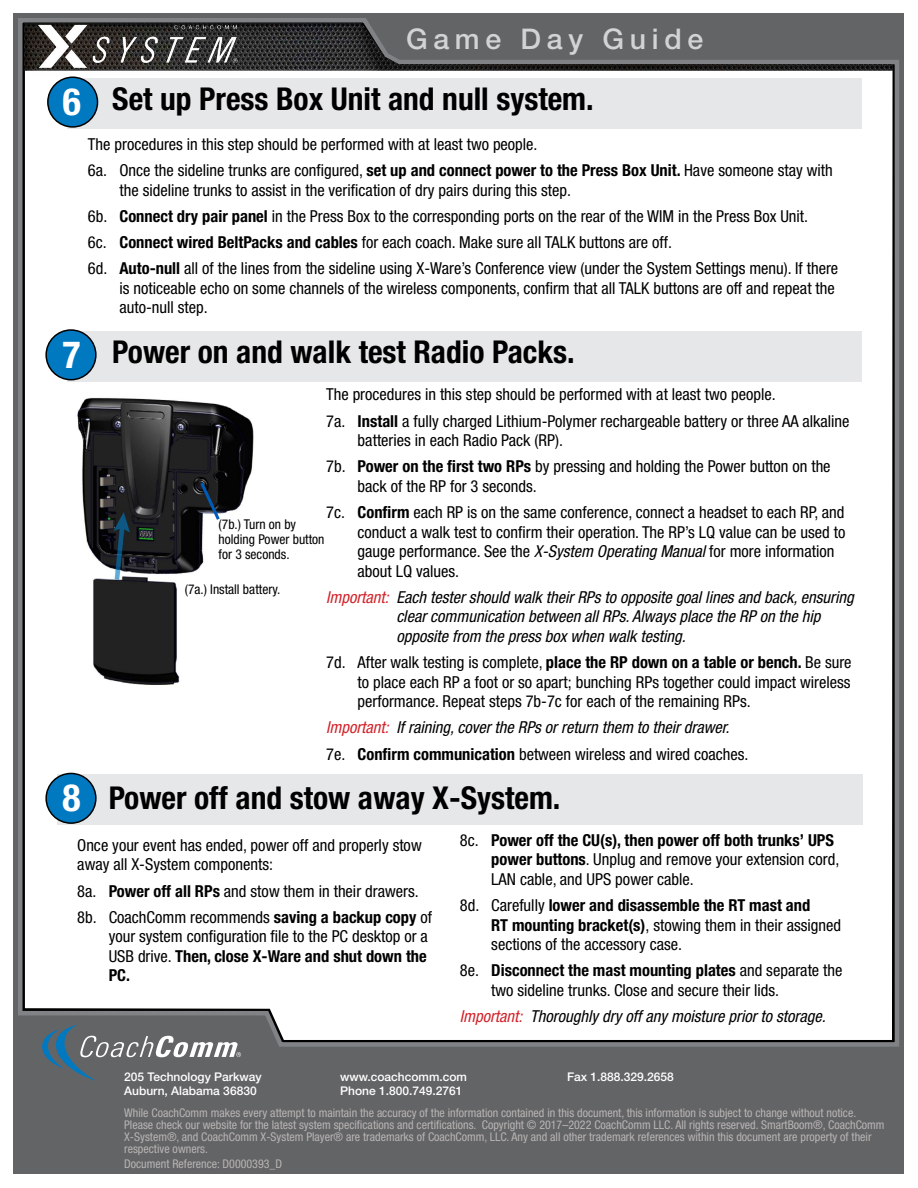
<style>
.page{position:relative;width:918px;height:1188px;background:#fff}
.page>*{position:absolute;margin:0;border:0;box-sizing:border-box;transform-origin:0 0}
.t1{font:700 condensed 37.65px "Helvetica Neue LT Std";color:#fff}
.t2{font:700 condensed 31.5px "Helvetica Neue LT Std";color:#000}
.t3{font:500 28.5px "Helvetica Neue LT Std";letter-spacing:.2em;color:#d1d3d4}
.t4{font:condensed 16.5px/19.5px "Helvetica Neue LT Std";color:#000}
.t5{font:italic condensed 16.5px/19.5px "Helvetica Neue LT Std";color:#000}
.t6{font:condensed 13.5px/15px "Helvetica Neue LT Std";color:#000}
.t7{font:condensed 12px/12px "Helvetica Neue LT Std";color:#b8b4b3}
.t8{font:500 12px/14.4px "Helvetica Neue LT Std";color:#fff}
.s1{font-size:37.65px;color:#fff}
.s2{font-weight:700}
.s3{font-style:italic}
.s4{color:#d2232a}
.s5{font-style:normal}
.s6{font-weight:700;font-style:normal}
</style>
<div class="page">
<div style="left:14px;top:14px;width:890px;height:1160px;background:#636466"></div>
<div style="left:18px;top:18px;width:881px;height:1029px;background:#fff"></div>
<svg style="left:25px;top:24px;width:872px;height:75px"></svg>
<svg style="left:42px;top:1025px;width:199px;height:56px"></svg>
<img style="left:35px;top:22px;width:206px;height:54px">
<div style="left:68px;top:331px;width:794px;height:51px;background:#e6e7e8"></div>
<div style="left:46px;top:330px;width:50px;height:50px;background:#0079c1;border-radius:50%"></div>
<div style="left:45px;top:329px;width:52px;height:51px;border:2px solid #000;border-radius:50%"></div>
<div style="left:68px;top:78px;width:794px;height:51px;background:#e6e7e8"></div>
<div style="left:57px;top:775px;width:806px;height:50px;background:#e6e7e8"></div>
<div style="left:48px;top:77px;width:50px;height:50px;background:#0079c1;border-radius:50%"></div>
<div style="left:47px;top:76px;width:51px;height:52px;border:2px solid #000;border-radius:50%"></div>
<img style="left:35px;top:388px;width:251px;height:314px">
<svg style="left:198px;top:479px;width:24px;height:44px"></svg>
<div style="left:46px;top:773px;width:50px;height:50px;background:#0079c1;border-radius:50%"></div>
<div style="left:45px;top:773px;width:52px;height:51px;border:2px solid #000;border-radius:50%"></div>
<h3 class="t3" style="left:406px;top:22px;width:299px">Game Day Guide</h3>
<h2 class="t2" style="left:63px;top:80px;width:532px"><span class="s1">6</span> Set up Press Box Unit and null system.</h2>
<p class="t4" style="left:88px;top:131px;width:746px;line-height:26.2px">The procedures in this step should be performed with at least two people.<br>6a. Once the sideline trunks are configured, <span class="s2">set up and connect power to the Press Box Unit.</span> Have someone stay with</p>
<p class="t4" style="left:88px;top:177px;width:752px;line-height:26.2px;text-indent:31px">the sideline trunks to assist in the verification of dry pairs during this step.<br>6b. <span class="s2">Connect dry pair panel</span> in the Press Box to the corresponding ports on the rear of the WIM in the Press Box Unit.<br>6c. <span class="s2">Connect wired BeltPacks and cables</span> for each coach. Make sure all TALK buttons are off.<br>6d. <span class="s2">Auto-null</span> all of the lines from the sideline using X-Ware’s Conference view (under the System Settings menu). If there</p>
<p class="t4" style="left:119px;top:278px;width:717px">is noticeable echo on some channels of the wireless components, confirm that all TALK buttons are off and repeat the auto-null step.</p>
<h2 class="t2" style="left:63px;top:333px;width:514px"><span class="s1">7</span> Power on and walk test Radio Packs.</h2>
<h1 class="t1" style="left:63px;top:775px;width:20px">8</h1>
<p class="t4" style="left:326px;top:381px;width:525px;line-height:26.2px">The procedures in this step should be performed with at least two people.<br>7a. <span class="s2">Install</span> a fully charged Lithium-Polymer rechargeable battery or three AA alkaline</p>
<p class="t4" style="left:326px;top:427px;width:506px;line-height:26.2px;text-indent:31px">batteries in each Radio Pack (RP).<br>7b. <span class="s2">Power on the first two RPs</span> by pressing and holding the Power button on the</p>
<p class="t4" style="left:326px;top:473px;width:520px;line-height:26.2px;text-indent:31px">back of the RP for 3 seconds.<br>7c. <span class="s2">Confirm</span> each RP is on the same conference, connect a headset to each RP, and</p>
<p class="t4" style="left:358px;top:522px;width:489px">conduct a walk test to confirm their operation. The RP’s LQ value can be used to gauge performance. See the <span class="s3">X-System Operating Manual</span> for more information about LQ values.</p>
<p class="t5" style="left:397px;top:588px;width:459px;text-indent:-71px"><span class="s4">Important:</span> Each tester should walk their RPs to opposite goal lines and back, ensuring clear communication between all RPs. Always place the RP on the hip opposite from the press box when walk testing.</p>
<p class="t4" style="left:358px;top:652px;width:495px;text-align:justify;text-indent:-31px">7d. After walk testing is complete, <span class="s2">place the RP down on a table or bench.</span> Be sure to place each RP a foot or so apart; bunching RPs together could impact wireless performance. Repeat steps 7b-7c for each of the remaining RPs.</p>
<p class="t5" style="left:326px;top:715px;width:424px;line-height:26.2px"><span class="s4">Important:</span> If raining, cover the RPs or return them to their drawer.<br><span class="s5">7e.</span> <span class="s6">Confirm communication</span> <span class="s5">between wireless and wired coaches.</span></p>
<p class="t6" style="left:219px;top:517px;width:107px">(7b.) Turn on by holding Power button for 3 seconds.</p>
<p class="t6" style="left:185px;top:582px;width:97px">(7a.) Install battery.</p>
<h2 class="t2" style="left:109px;top:779px;width:453px">Power off and stow away X-System.</h2>
<p class="t4" style="left:77px;top:835px;width:346px">Once your event has ended, power off and properly stow away all X-System components:</p>
<p class="t4" style="left:77px;top:878px;width:356px;line-height:26.2px">8a. <span class="s2">Power off all RPs</span> and stow them in their drawers.<br>8b. CoachComm recommends <span class="s2">saving a backup copy</span> of</p>
<p class="t4" style="left:109px;top:927px;width:321px;text-align:justify">your system configuration file to the PC desktop or a USB drive. <span class="s2">Then, close X-Ware and shut down the PC.</span></p>
<p class="t4" style="left:491px;top:830px;width:350px;text-indent:-31px">8c. <span class="s2">Power off the CU(s), then power off both trunks’ UPS power buttons</span>. Unplug and remove your extension cord,<br>LAN cable, and UPS power cable.</p>
<p class="t4" style="left:491px;top:896px;width:351px;text-indent:-31px">8d. Carefully <span class="s2">lower and disassemble the RT mast and<br>RT mounting bracket(s)</span>, stowing them in their assigned sections of the accessory case.</p>
<p class="t4" style="left:491px;top:961px;width:353px;text-indent:-31px">8e. <span class="s2">Disconnect the mast mounting plates</span> and separate the two sideline trunks. Close and secure their lids.</p>
<p class="t5" style="left:460px;top:1007px;width:367px"><span class="s4">Important:</span> Thoroughly dry off any moisture prior to storage.</p>
<p class="t8" style="left:124px;top:1069px;width:139px">205 Technology Parkway<br>Auburn, Alabama 36830</p>
<p class="t8" style="left:340px;top:1069px;width:128px">www.coachcomm.com<br>Phone 1.800.749.2761</p>
<p class="t8" style="left:567px;top:1069px;width:108px">Fax 1.888.329.2658</p>
<p class="t7" style="left:124px;top:1107px;width:762px">While CoachComm makes every attempt to maintain the accuracy of the information contained in this document, this information is subject to change without notice.<br>Please check our website for the latest system specifications and certifications. Copyright © 2017–2022 CoachComm LLC. All rights reserved. SmartBoom®, CoachComm X-System®, and CoachComm X-System Player® are trademarks of CoachComm, LLC. Any and all other trademark references within this document are property of their respective owners.</p>
<p class="t7" style="left:124px;top:1158px;width:160px">Document Reference: D0000393_D</p>
</div>
